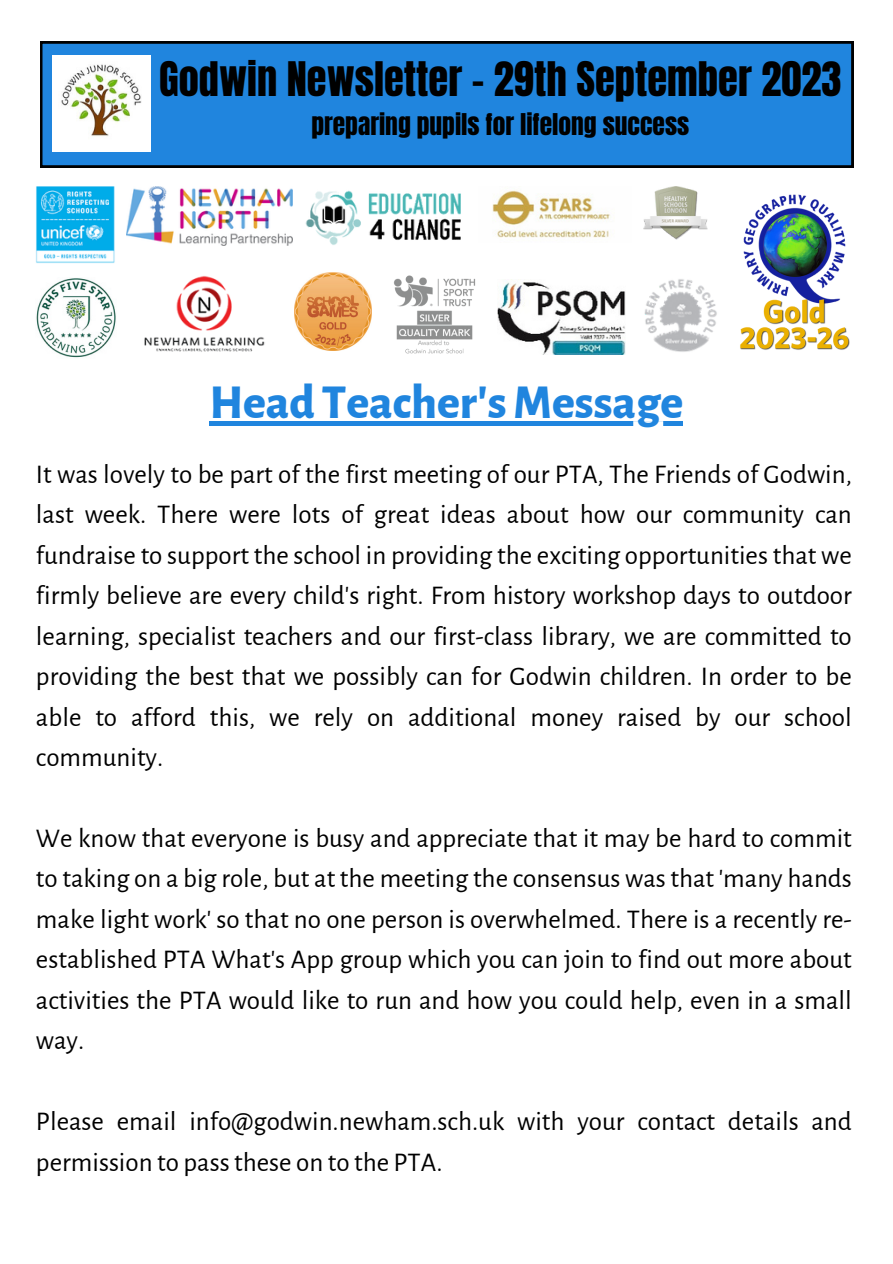
<style>
.page{position:relative;width:893px;height:1264px;background:#fff}
.page>*{position:absolute;margin:0;border:0;box-sizing:border-box;transform-origin:0 0}
.t1{font:800 48px "Alegreya Sans";color:#2085de}
.t2{font:40.5px "Anton";color:#000}
.t3{font:27px/40.5px "Alegreya Sans";color:#000;text-align:justify}
.t4{font:25.5px "Anton";color:#000}
</style>
<div class="page">
<div style="left:40px;top:41px;width:813px;height:126px;background:#2085de"></div>
<img style="left:52px;top:56px;width:98px;height:95px">
<img style="left:127px;top:187px;width:165px;height:58px">
<img style="left:144px;top:276px;width:121px;height:76px">
<img style="left:305px;top:190px;width:156px;height:55px">
<img style="left:36px;top:187px;width:79px;height:76px">
<img style="left:497px;top:279px;width:128px;height:75px">
<img style="left:492px;top:190px;width:118px;height:48px">
<img style="left:36px;top:278px;width:80px;height:80px">
<img style="left:643px;top:187px;width:64px;height:52px">
<img style="left:644px;top:279px;width:73px;height:73px">
<img style="left:295px;top:272px;width:76px;height:78px">
<img style="left:394px;top:276px;width:82px;height:78px">
<img style="left:740px;top:194px;width:110px;height:156px">
<div style="left:209px;top:421px;width:474px;height:5px;background:#2085de"></div>
<p class="t2" style="left:159px;top:49px;width:683px">Godwin Newsletter - 29th September 2023</p>
<p class="t4" style="left:311px;top:106px;width:379px">preparing pupils for lifelong success</p>
<p class="t1" style="left:209px;top:380px;width:475px">Head Teacher's Message</p>
<p class="t3" style="left:36px;top:454px;width:817px">It was lovely to be part of the first meeting of our PTA, The Friends of Godwin, last week. There were lots of great ideas about how our community can fundraise to support the school in providing the exciting opportunities that we firmly believe are every child's right. From history workshop days to outdoor learning, specialist teachers and our first-class library, we are committed to providing the best that we possibly can for Godwin children. In order to be able to afford this, we rely on additional money raised by our school community.</p>
<p class="t3" style="left:36px;top:818px;width:817px">We know that everyone is busy and appreciate that it may be hard to commit to taking on a big role, but at the meeting the consensus was that 'many hands make light work' so that no one person is overwhelmed. There is a recently re&shy;established PTA What's App group which you can join to find out more about activities the PTA would like to run and how you could help, even in a small way.</p>
<p class="t3" style="left:36px;top:1101px;width:817px">Please email info@godwin.newham.sch.uk with your contact details and permission to pass these on to the PTA.</p>
</div>
